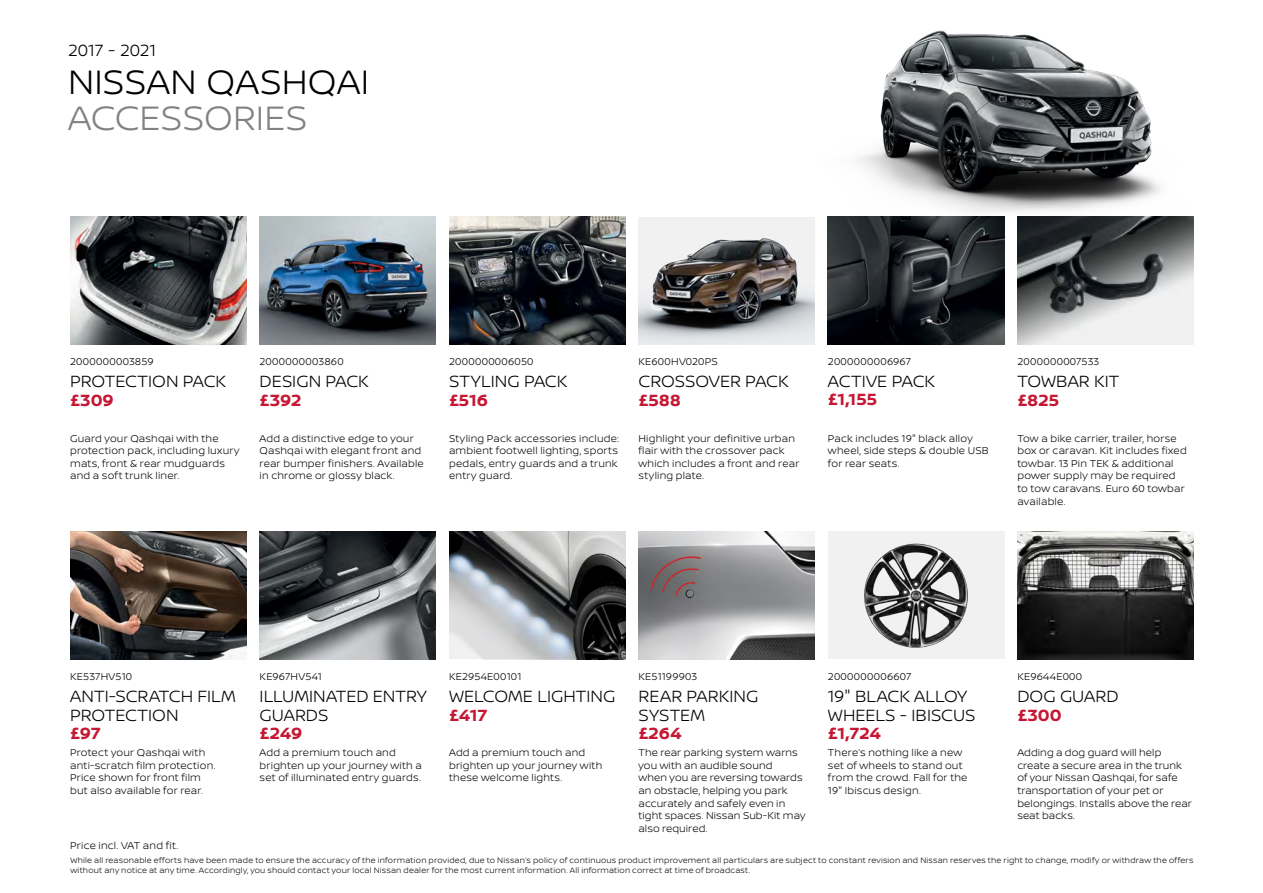
<style>
.page{position:relative;width:1263px;height:893px;background:#fff}
.page>*{position:absolute;margin:0;border:0;box-sizing:border-box;transform-origin:0 0}
.t1{font:300 36px "Nissan Brand";letter-spacing:.01em;color:#000}
.t2{font:300 36px "Nissan Brand";color:#808285}
.t3{font:300 17.25px/18.8px "Nissan Brand";color:#000}
.t4{font:700 17.25px "Nissan Brand";letter-spacing:-.005em;color:#c51733}
.t5{font:300 10.5px/12.6px "Nissan Brand";letter-spacing:.015em;color:#000}
.t6{font:300 10.5px "Nissan Brand";letter-spacing:.035em;color:#000}
.t7{font:300 8.25px/9.9px "Nissan Brand";letter-spacing:.025em;color:#000}
</style>
<div class="page">
<img style="left:814px;top:30px;width:380px;height:204px">
<div style="left:828px;top:531px;width:176px;height:128px;background:#f1f1f2"></div>
<img style="left:864px;top:543px;width:104px;height:105px">
<img style="left:260px;top:217px;width:176px;height:127px">
<img style="left:1017px;top:217px;width:176px;height:127px">
<img style="left:449px;top:217px;width:176px;height:127px">
<img style="left:828px;top:217px;width:176px;height:127px">
<div style="left:638px;top:217px;width:176px;height:127px;background:#f1f1f2"></div>
<img style="left:638px;top:238px;width:176px;height:105px">
<img style="left:70px;top:217px;width:176px;height:127px">
<img style="left:70px;top:531px;width:176px;height:128px">
<img style="left:260px;top:531px;width:176px;height:128px">
<img style="left:449px;top:531px;width:176px;height:128px">
<img style="left:1017px;top:531px;width:176px;height:128px">
<img style="left:638px;top:531px;width:176px;height:128px">
<h2 class="t3" style="left:68px;top:40px;width:90px">2017 - 2021</h2>
<h1 class="t1" style="left:68px;top:56px;width:303px">NISSAN QASHQAI</h1>
<h1 class="t2" style="left:68px;top:92px;width:241px">ACCESSORIES</h1>
<p class="t6" style="left:70px;top:354px;width:85px">2000000003859</p>
<h2 class="t3" style="left:70px;top:371px;width:157px">PROTECTION PACK</h2>
<h2 class="t4" style="left:70px;top:388px;width:45px">£309</h2>
<p class="t5" style="left:70px;top:431px;width:171px">Guard your Qashqai with the protection pack, including luxury mats, front &amp; rear mudguards and a soft trunk liner.</p>
<p class="t6" style="left:260px;top:354px;width:86px">2000000003860</p>
<h2 class="t3" style="left:260px;top:371px;width:111px">DESIGN PACK</h2>
<h2 class="t4" style="left:260px;top:388px;width:43px">£392</h2>
<p class="t5" style="left:260px;top:431px;width:166px">Add a distinctive edge to your<br>Qashqai with elegant front and rear bumper finishers. Available in chrome or glossy black.</p>
<p class="t6" style="left:449px;top:354px;width:86px">2000000006050</p>
<h2 class="t3" style="left:449px;top:371px;width:120px">STYLING PACK</h2>
<h2 class="t4" style="left:449px;top:388px;width:40px">£516</h2>
<p class="t5" style="left:449px;top:431px;width:171px">Styling Pack accessories include: ambient footwell lighting, sports pedals, entry guards and a trunk entry guard.</p>
<p class="t5" style="left:638px;top:355px;width:81px">KE600HV020PS</p>
<h2 class="t3" style="left:638px;top:371px;width:152px">CROSSOVER PACK</h2>
<h2 class="t4" style="left:638px;top:388px;width:44px">£588</h2>
<p class="t5" style="left:638px;top:431px;width:162px">Highlight your definitive urban flair with the crossover pack which includes a front and rear styling plate.</p>
<p class="t6" style="left:828px;top:354px;width:85px">2000000006967</p>
<h2 class="t3" style="left:828px;top:371px;width:109px">ACTIVE PACK</h2>
<h2 class="t4" style="left:828px;top:387px;width:51px">£1,155</h2>
<p class="t5" style="left:828px;top:431px;width:162px">Pack includes 19" black alloy wheel, side steps &amp; double USB for rear seats.</p>
<p class="t6" style="left:1017px;top:354px;width:83px">2000000007533</p>
<h2 class="t3" style="left:1017px;top:371px;width:104px">TOWBAR KIT</h2>
<h2 class="t4" style="left:1017px;top:388px;width:43px">£825</h2>
<p class="t5" style="left:1017px;top:431px;width:171px">Tow a bike carrier, trailer, horse box or caravan. Kit includes fixed towbar. 13 Pin TEK &amp; additional power supply may be required to tow caravans. Euro 60 towbar available.</p>
<p class="t5" style="left:70px;top:669px;width:64px">KE537HV510</p>
<h2 class="t3" style="left:70px;top:686px;width:167px">ANTI-SCRATCH FILM<br>PROTECTION</h2>
<h2 class="t4" style="left:70px;top:721px;width:32px">£97</h2>
<p class="t5" style="left:70px;top:746px;width:147px">Protect your Qashqai with anti-scratch film protection.<br>Price shown for front film but also available for rear.</p>
<p class="t5" style="left:260px;top:669px;width:64px">KE967HV541</p>
<h2 class="t3" style="left:260px;top:686px;width:169px">ILLUMINATED ENTRY<br>GUARDS</h2>
<h2 class="t4" style="left:260px;top:721px;width:44px">£249</h2>
<p class="t5" style="left:260px;top:746px;width:164px">Add a premium touch and brighten up your journey with a set of illuminated entry guards.</p>
<p class="t5" style="left:449px;top:669px;width:74px">KE2954E00101</p>
<h2 class="t3" style="left:449px;top:686px;width:168px">WELCOME LIGHTING</h2>
<h2 class="t4" style="left:449px;top:702px;width:40px">£417</h2>
<p class="t5" style="left:449px;top:746px;width:155px">Add a premium touch and brighten up your journey with these welcome lights.</p>
<p class="t5" style="left:638px;top:669px;width:60px">KE51199903</p>
<h2 class="t3" style="left:638px;top:686px;width:121px">REAR PARKING<br>SYSTEM</h2>
<h2 class="t4" style="left:638px;top:721px;width:45px">£264</h2>
<p class="t5" style="left:638px;top:746px;width:169px">The rear parking system warns you with an audible sound<br>when you are reversing towards an obstacle, helping you park accurately and safely even in tight spaces. Nissan Sub-Kit may also required.</p>
<p class="t6" style="left:828px;top:669px;width:85px">2000000006607</p>
<h2 class="t3" style="left:828px;top:686px;width:149px">19" BLACK ALLOY<br>WHEELS - IBISCUS</h2>
<h2 class="t4" style="left:828px;top:721px;width:55px">£1,724</h2>
<p class="t5" style="left:828px;top:746px;width:141px">There’s nothing like a new set of wheels to stand out from the crowd. Fall for the<br>19" Ibiscus design.</p>
<p class="t5" style="left:1017px;top:669px;width:66px">KE9644E000</p>
<h2 class="t3" style="left:1017px;top:686px;width:103px">DOG GUARD</h2>
<h2 class="t4" style="left:1017px;top:702px;width:46px">£300</h2>
<p class="t5" style="left:1017px;top:746px;width:176px">Adding a dog guard will help create a secure area in the trunk of your Nissan Qashqai, for safe transportation of your pet or belongings. Installs above the rear seat backs.</p>
<p class="t5" style="left:70px;top:839px;width:109px">Price incl. VAT and fit.</p>
<p class="t7" style="left:70px;top:855px;width:1124px">While all reasonable efforts have been made to ensure the accuracy of the information provided, due to Nissan’s policy of continuous product improvement all particulars are subject to constant revision and Nissan reserves the right to change, modify or withdraw the offers without any notice at any time. Accordingly, you should contact your local Nissan dealer for the most current information. All information correct at time of broadcast.</p>
</div>
